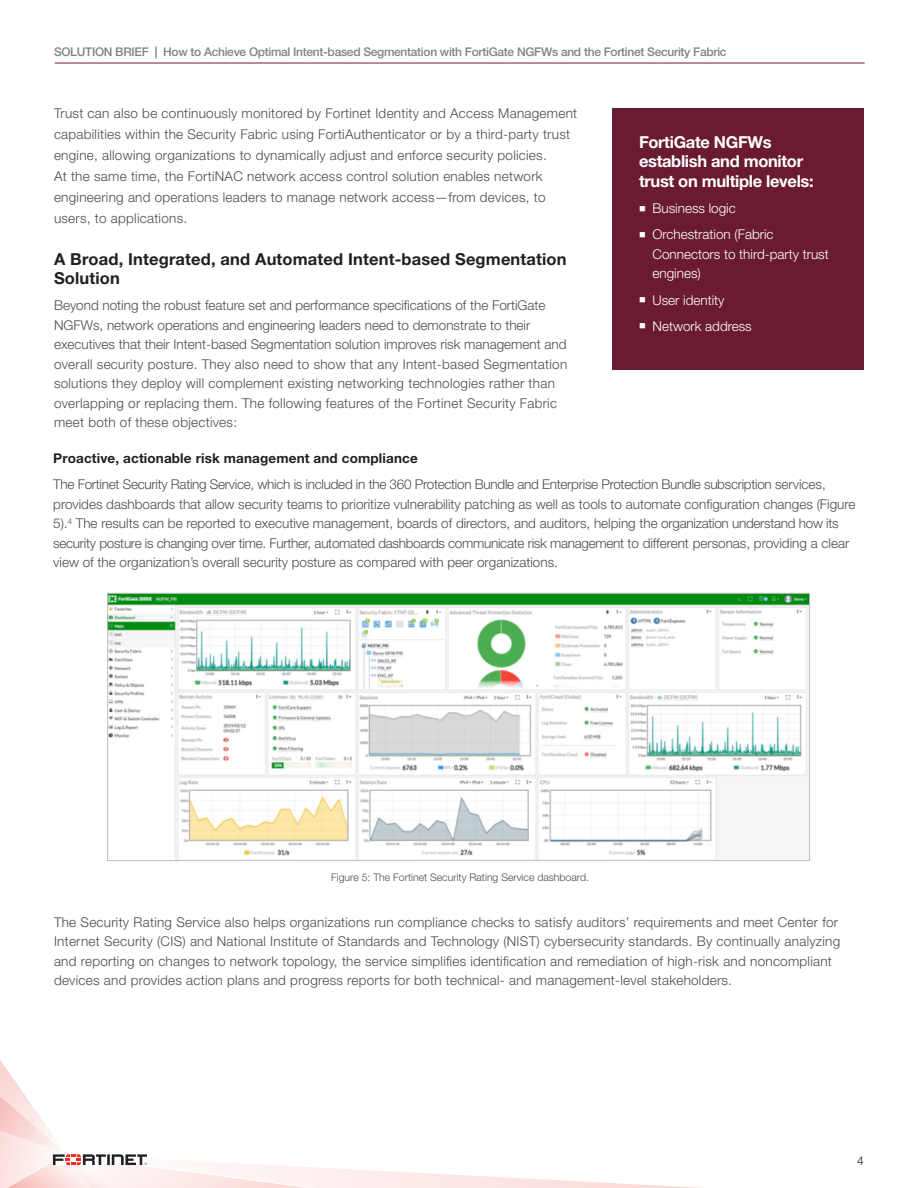
<style>
.page{position:relative;width:918px;height:1188px;background:#fff}
.page>*{position:absolute;margin:0;border:0;box-sizing:border-box;transform-origin:0 0}
.Body_Copy_Sub-SUBHEA{font:700 16.5px/19.5px "Helvetica Neue LT Pro";letter-spacing:.01em;color:#231f20}
.Sidebar_-_Bullets_co{font:700 16.5px/19.5px "Helvetica Neue LT Pro";letter-spacing:-.02em;color:#fff}
.Body_Copy{font:300 13.5px/19.5px "Helvetica Neue LT Pro";letter-spacing:.02em;color:#4b4c4d}
.Body_Copy-2{font:300 13.5px/19.5px "Helvetica Neue LT Pro";color:#4b4c4d}
.t1{font:300 13.5px/19.5px "Helvetica Neue LT Pro";color:#fff}
.Body_Copy_Sub-SUBHEA-2{font:700 13.5px "Helvetica Neue LT Pro";letter-spacing:.01em;color:#231f20}
.t2{font:500 12px "Helvetica Neue LT Pro";letter-spacing:-.025em;color:#808285}
.t3{font:300 12px "Helvetica Neue LT Pro";color:#231f20}
.Figure_Description{font:300 10.5px "Helvetica Neue LT Pro";color:#4b4c4d}
.s1{font-weight:700}
</style>
<div class="page">
<hr style="left:55px;top:63px;width:810px;height:1px;background:#6b1b31">
<svg style="left:0;top:1060px;width:700px;height:128px"></svg>
<div style="left:612px;top:108px;width:252px;height:261px;background:#6b1b31"></div>
<img style="left:109px;top:595px;width:699px;height:264px">
<div style="left:107px;top:593px;width:703px;height:268px;border:1px solid #bfbebe"></div>
<p class="t2" style="left:54px;top:44px;width:674px">SOLUTION BRIEF <span class="s1">|</span> How to Achieve Optimal Intent-based Segmentation with FortiGate NGFWs and the Fortinet Security Fabric</p>
<p class="Body_Copy" style="left:54px;top:102px;width:525px;line-height:21px">Trust can also be continuously monitored by Fortinet Identity and Access Management capabilities within the Security Fabric using FortiAuthenticator or by a third-party trust engine, allowing organizations to dynamically adjust and enforce security policies.<br>At the same time, the FortiNAC network access control solution enables network engineering and operations leaders to manage network access—from devices, to users, to applications.</p>
<p class="Body_Copy_Sub-SUBHEA" style="left:54px;top:249px;width:514px">A Broad, Integrated, and Automated Intent-based Segmentation<br>Solution</p>
<p class="Body_Copy" style="left:54px;top:295px;width:515px">Beyond noting the robust feature set and performance specifications of the FortiGate NGFWs, network operations and engineering leaders need to demonstrate to their executives that their Intent-based Segmentation solution improves risk management and overall security posture. They also need to show that any Intent-based Segmentation solutions they deploy will complement existing networking technologies rather than overlapping or replacing them. The following features of the Fortinet Security Fabric meet both of these objectives:</p>
<p class="Sidebar_-_Bullets_co" style="left:639px;top:132px;width:176px">FortiGate NGFWs establish and monitor trust on multiple levels:</p>
<p class="t1" style="left:639px;top:198px;width:98px">■ Business logic</p>
<p class="t1" style="left:653px;top:225px;width:178px;text-indent:-14px">■ Orchestration (Fabric<br>Connectors to third-party trust engines)</p>
<p class="t1" style="left:639px;top:290px;width:87px">■ User identity</p>
<p class="t1" style="left:639px;top:316px;width:114px">■ Network address</p>
<p class="Body_Copy_Sub-SUBHEA-2" style="left:53px;top:450px;width:366px">Proactive, actionable risk management and compliance</p>
<p class="Body_Copy-2" style="left:53px;top:475px;width:804px">The Fortinet Security Rating Service, which is included in the 360 Protection Bundle and Enterprise Protection Bundle subscription services, provides dashboards that allow security teams to prioritize vulnerability patching as well as tools to automate configuration changes (Figure 5).<sup>4</sup> The results can be reported to executive management, boards of directors, and auditors, helping the organization understand how its security posture is changing over time. Further, automated dashboards communicate risk management to different personas, providing a clear view of the organization’s overall security posture as compared with peer organizations.</p>
<p class="Figure_Description" style="left:331px;top:871px;width:259px">Figure 5: The Fortinet Security Rating Service dashboard.</p>
<p class="Body_Copy" style="left:54px;top:912px;width:788px">The Security Rating Service also helps organizations run compliance checks to satisfy auditors’ requirements and meet Center for Internet Security (CIS) and National Institute of Standards and Technology (NIST) cybersecurity standards. By continually analyzing and reporting on changes to network topology, the service simplifies identification and remediation of high-risk and noncompliant devices and provides action plans and progress reports for both technical- and management-level stakeholders.</p>
<p class="t3" style="left:857px;top:1154px;width:8px">4</p>
</div>
